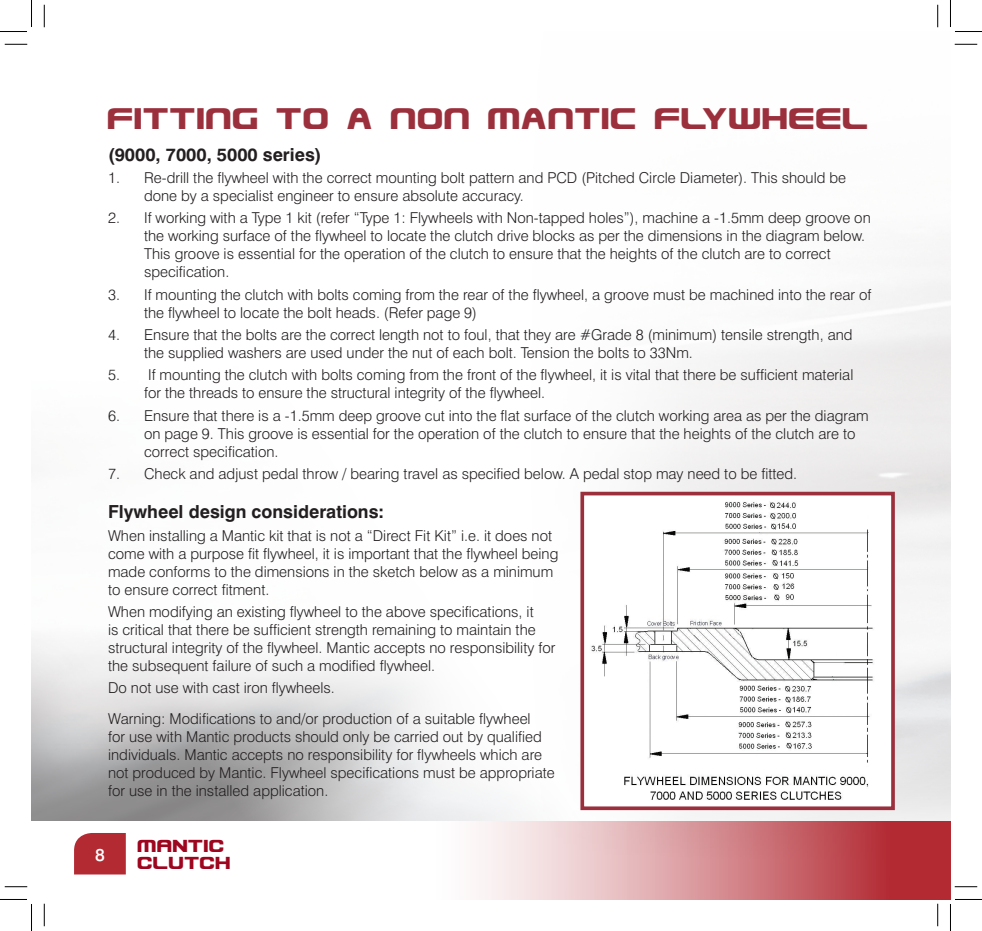
<style>
.page{position:relative;width:982px;height:931px;background:#fff}
.page>*{position:absolute;margin:0;border:0;box-sizing:border-box;transform-origin:0 0}
.t1{font:36px "Usuzi";color:#9b303c}
.t2{font:21px/17.4px "Usuzi";color:#9d061f}
.t3{font:700 18px "Swiss 721 BT";color:#231f20}
.t4{font:500 17.4px "Swiss 721 BT";color:#fff}
.t5{font:300 15px/18px "Swiss 721 BT";color:#231f20}
</style>
<div class="page">
<div style="left:74px;top:833px;width:52px;height:41px;background:#b32a33"></div>
<div style="left:391px;top:820px;width:559px;height:79px;background:linear-gradient(to right,#fff,#ae1e27)"></div>
<svg style="left:578px;top:490px;width:318px;height:321px"></svg>
<svg style="left:5px;top:44px;width:22px;height:1px"></svg>
<svg style="left:954px;top:44px;width:23px;height:1px"></svg>
<svg style="left:5px;top:886px;width:22px;height:1px"></svg>
<svg style="left:954px;top:886px;width:23px;height:1px"></svg>
<svg style="left:44px;top:5px;width:1px;height:22px"></svg>
<svg style="left:44px;top:903px;width:1px;height:23px"></svg>
<svg style="left:937px;top:5px;width:1px;height:22px"></svg>
<svg style="left:937px;top:903px;width:1px;height:23px"></svg>
<svg style="left:0;top:0;width:32px;height:32px"></svg>
<svg style="left:0;top:899px;width:32px;height:31px"></svg>
<svg style="left:950px;top:0;width:31px;height:32px"></svg>
<svg style="left:950px;top:899px;width:31px;height:31px"></svg>
<h1 class="t1" style="left:108px;top:100px;width:763px">Fitting to a non Mantic flywheel</h1>
<p class="t3" style="left:108px;top:143px;width:215px">(9000, 7000, 5000 series)</p>
<p class="t5" style="left:144px;top:169px;width:703px;text-indent:-36px">1. Re-drill the flywheel with the correct mounting bolt pattern and PCD (Pitched Circle Diameter). This should be done by a specialist engineer to ensure absolute accuracy.</p>
<p class="t5" style="left:144px;top:209px;width:728px;text-indent:-36px">2. If working with a Type 1 kit (refer “Type 1: Flywheels with Non-tapped holes”), machine a -1.5mm deep groove on the working surface of the flywheel to locate the clutch drive blocks as per the dimensions in the diagram below.<br>This groove is essential for the operation of the clutch to ensure that the heights of the clutch are to correct specification.</p>
<p class="t5" style="left:144px;top:285px;width:728px;text-indent:-36px">3. If mounting the clutch with bolts coming from the rear of the flywheel, a groove must be machined into the rear of the flywheel to locate the bolt heads. (Refer page 9)</p>
<p class="t5" style="left:144px;top:325px;width:710px;text-indent:-36px">4. Ensure that the bolts are the correct length not to foul, that they are #Grade 8 (minimum) tensile strength, and the supplied washers are used under the nut of each bolt. Tension the bolts to 33Nm.</p>
<p class="t5" style="left:144px;top:366px;width:710px;text-indent:-36px">5. If mounting the clutch with bolts coming from the front of the flywheel, it is vital that there be sufficient material for the threads to ensure the structural integrity of the flywheel.</p>
<p class="t5" style="left:144px;top:406px;width:726px;text-indent:-36px">6. Ensure that there is a -1.5mm deep groove cut into the flat surface of the clutch working area as per the diagram on page 9. This groove is essential for the operation of the clutch to ensure that the heights of the clutch are to correct specification.</p>
<p class="t5" style="left:108px;top:464px;width:690px">7. Check and adjust pedal throw / bearing travel as specified below. A pedal stop may need to be fitted.</p>
<p class="t3" style="left:108px;top:501px;width:277px">Flywheel design considerations:</p>
<p class="t5" style="left:108px;top:526px;width:452px">When installing a Mantic kit that is not a “Direct Fit Kit” i.e. it does not come with a purpose fit flywheel, it is important that the flywheel being made conforms to the dimensions in the sketch below as a minimum to ensure correct fitment.</p>
<p class="t5" style="left:108px;top:602px;width:449px">When modifying an existing flywheel to the above specifications, it<br>is critical that there be sufficient strength remaining to maintain the structural integrity of the flywheel. Mantic accepts no responsibility for the subsequent failure of such a modified flywheel.</p>
<p class="t5" style="left:108px;top:672px;width:424px;line-height:31px">Do not use with cast iron flywheels.<br>Warning: Modifications to and/or production of a suitable flywheel</p>
<p class="t5" style="left:108px;top:727px;width:448px">for use with Mantic products should only be carried out by qualified individuals. Mantic accepts no responsibility for flywheels which are not produced by Mantic. Flywheel specifications must be appropriate for use in the installed application.</p>
<p class="t4" style="left:95px;top:843px;width:11px">8</p>
<h2 class="t2" style="left:138px;top:836px;width:95px">MANTIC<br>CLUTCH</h2>
</div>
